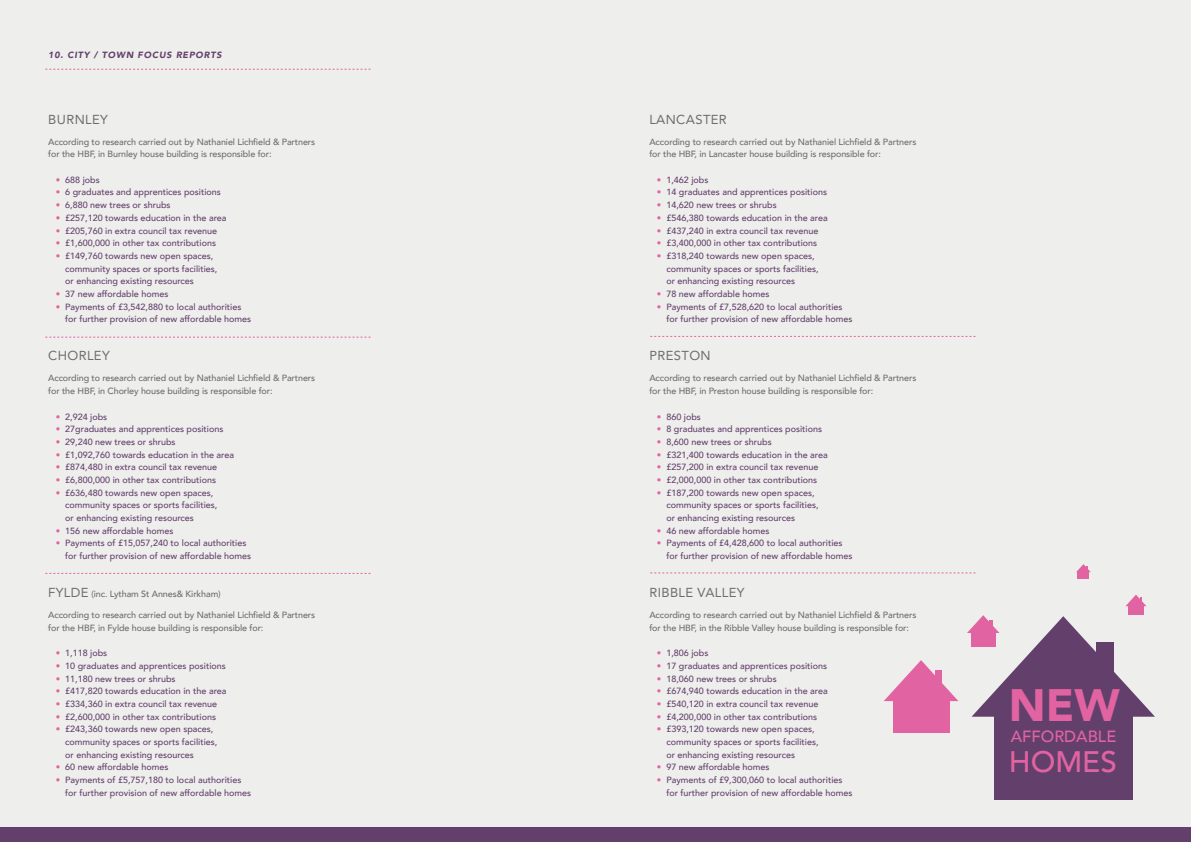
<style>
.page{position:relative;width:1191px;height:842px;background:#eeeeec}
.page>*{position:absolute;margin:0;border:0;box-sizing:border-box;transform-origin:0 0}
.t1{font:900 45.3px "Avenir";color:#e263a2}
.t2{font:500 29.6px "Avenir";color:#e263a2}
.t3{font:500 16.2px "Avenir";color:#e263a2}
.t4{font:13px "Avenir";letter-spacing:.03em;color:#6c6d70}
.t5{font:500 9px/12.7px "Avenir";color:#63406c}
.t6{font:500 9px/12.7px "Avenir";letter-spacing:-.01em;color:#6c6d70}
.t7{font:italic 900 9px "Avenir";letter-spacing:.09em;color:#63406c}
.s1{font-weight:900;color:#e263a2}
.s2{font-weight:400;font-size:13px}
</style>
<div class="page">
<div style="left:0;top:828px;width:1191px;height:14px;background:#63406c"></div>
<svg style="left:45px;top:69px;width:325px;height:1px"></svg>
<svg style="left:45px;top:337px;width:325px;height:1px"></svg>
<svg style="left:650px;top:336px;width:325px;height:1px"></svg>
<svg style="left:45px;top:573px;width:325px;height:1px"></svg>
<svg style="left:650px;top:573px;width:325px;height:1px"></svg>
<svg style="left:1076px;top:564px;width:14px;height:14px"></svg>
<svg style="left:884px;top:660px;width:74px;height:73px"></svg>
<svg style="left:967px;top:595px;width:188px;height:204px"></svg>
<p class="t7" style="left:48px;top:47px;width:175px">10. CITY / TOWN FOCUS REPORTS</p>
<p class="t4" style="left:48px;top:109px;width:61px">BURNLEY</p>
<p class="t6" style="left:48px;top:135px;width:268px">According to research carried out by Nathaniel Lichfield &amp; Partners for the HBF, in Burnley house building is responsible for:</p>
<p class="t5" style="left:56px;top:173px;width:46px"><span class="s1">•</span> 688 jobs</p>
<p class="t5" style="left:56px;top:185px;width:167px"><span class="s1">•</span> 6 graduates and apprentices positions</p>
<p class="t5" style="left:56px;top:198px;width:116px"><span class="s1">•</span> 6,880 new trees or shrubs</p>
<p class="t5" style="left:56px;top:211px;width:172px"><span class="s1">•</span> £257,120 towards education in the area</p>
<p class="t5" style="left:56px;top:224px;width:163px"><span class="s1">•</span> £205,760 in extra council tax revenue</p>
<p class="t5" style="left:56px;top:236px;width:162px"><span class="s1">•</span> £1,600,000 in other tax contributions</p>
<p class="t5" style="left:65px;top:249px;width:154px;text-indent:-10px"><span class="s1">•</span> £149,760 towards new open spaces, community spaces or sports facilities, or enhancing existing resources</p>
<p class="t5" style="left:56px;top:287px;width:114px"><span class="s1">•</span> 37 new affordable homes</p>
<p class="t5" style="left:65px;top:300px;width:187px;text-indent:-10px"><span class="s1">•</span> Payments of £3,542,880 to local authorities for further provision of new affordable homes</p>
<p class="t4" style="left:48px;top:345px;width:63px">CHORLEY</p>
<p class="t6" style="left:48px;top:371px;width:268px">According to research carried out by Nathaniel Lichfield &amp; Partners for the HBF, in Chorley house building is responsible for:</p>
<p class="t5" style="left:56px;top:410px;width:53px"><span class="s1">•</span> 2,924 jobs</p>
<p class="t5" style="left:56px;top:422px;width:169px"><span class="s1">•</span> 27graduates and apprentices positions</p>
<p class="t5" style="left:56px;top:435px;width:121px"><span class="s1">•</span> 29,240 new trees or shrubs</p>
<p class="t5" style="left:56px;top:448px;width:180px"><span class="s1">•</span> £1,092,760 towards education in the area</p>
<p class="t5" style="left:56px;top:460px;width:163px"><span class="s1">•</span> £874,480 in extra council tax revenue</p>
<p class="t5" style="left:56px;top:473px;width:162px"><span class="s1">•</span> £6,800,000 in other tax contributions</p>
<p class="t5" style="left:65px;top:486px;width:154px;text-indent:-10px"><span class="s1">•</span> £636,480 towards new open spaces, community spaces or sports facilities, or enhancing existing resources</p>
<p class="t5" style="left:56px;top:524px;width:119px"><span class="s1">•</span> 156 new affordable homes</p>
<p class="t5" style="left:65px;top:536px;width:187px;text-indent:-10px"><span class="s1">•</span> Payments of £15,057,240 to local authorities for further provision of new affordable homes</p>
<p class="t6" style="left:48px;top:587px;width:174px"><span class="s2">FYLDE</span> (inc. Lytham St Annes&amp; Kirkham)</p>
<p class="t6" style="left:48px;top:608px;width:268px">According to research carried out by Nathaniel Lichfield &amp; Partners for the HBF, in Fylde house building is responsible for:</p>
<p class="t5" style="left:56px;top:646px;width:53px"><span class="s1">•</span> 1,118 jobs</p>
<p class="t5" style="left:56px;top:659px;width:172px"><span class="s1">•</span> 10 graduates and apprentices positions</p>
<p class="t5" style="left:56px;top:672px;width:121px"><span class="s1">•</span> 11,180 new trees or shrubs</p>
<p class="t5" style="left:56px;top:684px;width:172px"><span class="s1">•</span> £417,820 towards education in the area</p>
<p class="t5" style="left:56px;top:697px;width:163px"><span class="s1">•</span> £334,360 in extra council tax revenue</p>
<p class="t5" style="left:56px;top:710px;width:162px"><span class="s1">•</span> £2,600,000 in other tax contributions</p>
<p class="t5" style="left:65px;top:722px;width:154px;text-indent:-10px"><span class="s1">•</span> £243,360 towards new open spaces, community spaces or sports facilities, or enhancing existing resources</p>
<p class="t5" style="left:56px;top:760px;width:114px"><span class="s1">•</span> 60 new affordable homes</p>
<p class="t5" style="left:65px;top:773px;width:187px;text-indent:-10px"><span class="s1">•</span> Payments of £5,757,180 to local authorities for further provision of new affordable homes</p>
<p class="t4" style="left:649px;top:109px;width:79px">LANCASTER</p>
<p class="t6" style="left:649px;top:135px;width:268px">According to research carried out by Nathaniel Lichfield &amp; Partners for the HBF, in Lancaster house building is responsible for:</p>
<p class="t5" style="left:657px;top:173px;width:53px"><span class="s1">•</span> 1,462 jobs</p>
<p class="t5" style="left:657px;top:185px;width:172px"><span class="s1">•</span> 14 graduates and apprentices positions</p>
<p class="t5" style="left:657px;top:198px;width:121px"><span class="s1">•</span> 14,620 new trees or shrubs</p>
<p class="t5" style="left:657px;top:211px;width:172px"><span class="s1">•</span> £546,380 towards education in the area</p>
<p class="t5" style="left:657px;top:224px;width:163px"><span class="s1">•</span> £437,240 in extra council tax revenue</p>
<p class="t5" style="left:657px;top:236px;width:162px"><span class="s1">•</span> £3,400,000 in other tax contributions</p>
<p class="t5" style="left:666px;top:249px;width:154px;text-indent:-10px"><span class="s1">•</span> £318,240 towards new open spaces, community spaces or sports facilities, or enhancing existing resources</p>
<p class="t5" style="left:657px;top:287px;width:114px"><span class="s1">•</span> 78 new affordable homes</p>
<p class="t5" style="left:666px;top:300px;width:187px;text-indent:-10px"><span class="s1">•</span> Payments of £7,528,620 to local authorities for further provision of new affordable homes</p>
<p class="t4" style="left:649px;top:345px;width:63px">PRESTON</p>
<p class="t6" style="left:649px;top:371px;width:268px">According to research carried out by Nathaniel Lichfield &amp; Partners for the HBF, in Preston house building is responsible for:</p>
<p class="t5" style="left:657px;top:410px;width:46px"><span class="s1">•</span> 860 jobs</p>
<p class="t5" style="left:657px;top:422px;width:167px"><span class="s1">•</span> 8 graduates and apprentices positions</p>
<p class="t5" style="left:657px;top:435px;width:116px"><span class="s1">•</span> 8,600 new trees or shrubs</p>
<p class="t5" style="left:657px;top:448px;width:172px"><span class="s1">•</span> £321,400 towards education in the area</p>
<p class="t5" style="left:657px;top:460px;width:163px"><span class="s1">•</span> £257,200 in extra council tax revenue</p>
<p class="t5" style="left:657px;top:473px;width:162px"><span class="s1">•</span> £2,000,000 in other tax contributions</p>
<p class="t5" style="left:666px;top:486px;width:154px;text-indent:-10px"><span class="s1">•</span> £187,200 towards new open spaces, community spaces or sports facilities, or enhancing existing resources</p>
<p class="t5" style="left:657px;top:524px;width:114px"><span class="s1">•</span> 46 new affordable homes</p>
<p class="t5" style="left:666px;top:536px;width:187px;text-indent:-10px"><span class="s1">•</span> Payments of £4,428,600 to local authorities for further provision of new affordable homes</p>
<p class="t4" style="left:649px;top:582px;width:97px">RIBBLE VALLEY</p>
<p class="t6" style="left:649px;top:608px;width:268px">According to research carried out by Nathaniel Lichfield &amp; Partners for the HBF, in the Ribble Valley house building is responsible for:</p>
<p class="t5" style="left:657px;top:646px;width:53px"><span class="s1">•</span> 1,806 jobs</p>
<p class="t5" style="left:657px;top:659px;width:172px"><span class="s1">•</span> 17 graduates and apprentices positions</p>
<p class="t5" style="left:657px;top:672px;width:121px"><span class="s1">•</span> 18,060 new trees or shrubs</p>
<p class="t5" style="left:657px;top:684px;width:172px"><span class="s1">•</span> £674,940 towards education in the area</p>
<p class="t5" style="left:657px;top:697px;width:163px"><span class="s1">•</span> £540,120 in extra council tax revenue</p>
<p class="t5" style="left:657px;top:710px;width:162px"><span class="s1">•</span> £4,200,000 in other tax contributions</p>
<p class="t5" style="left:666px;top:722px;width:154px;text-indent:-10px"><span class="s1">•</span> £393,120 towards new open spaces, community spaces or sports facilities, or enhancing existing resources</p>
<p class="t5" style="left:657px;top:760px;width:114px"><span class="s1">•</span> 97 new affordable homes</p>
<p class="t5" style="left:666px;top:773px;width:187px;text-indent:-10px"><span class="s1">•</span> Payments of £9,300,060 to local authorities for further provision of new affordable homes</p>
<p class="t1" style="left:1009px;top:666px;width:112px">NEW</p>
<p class="t3" style="left:1010px;top:722px;width:107px">AFFORDABLE</p>
<p class="t2" style="left:1008px;top:736px;width:109px">HOMES</p>
</div>
